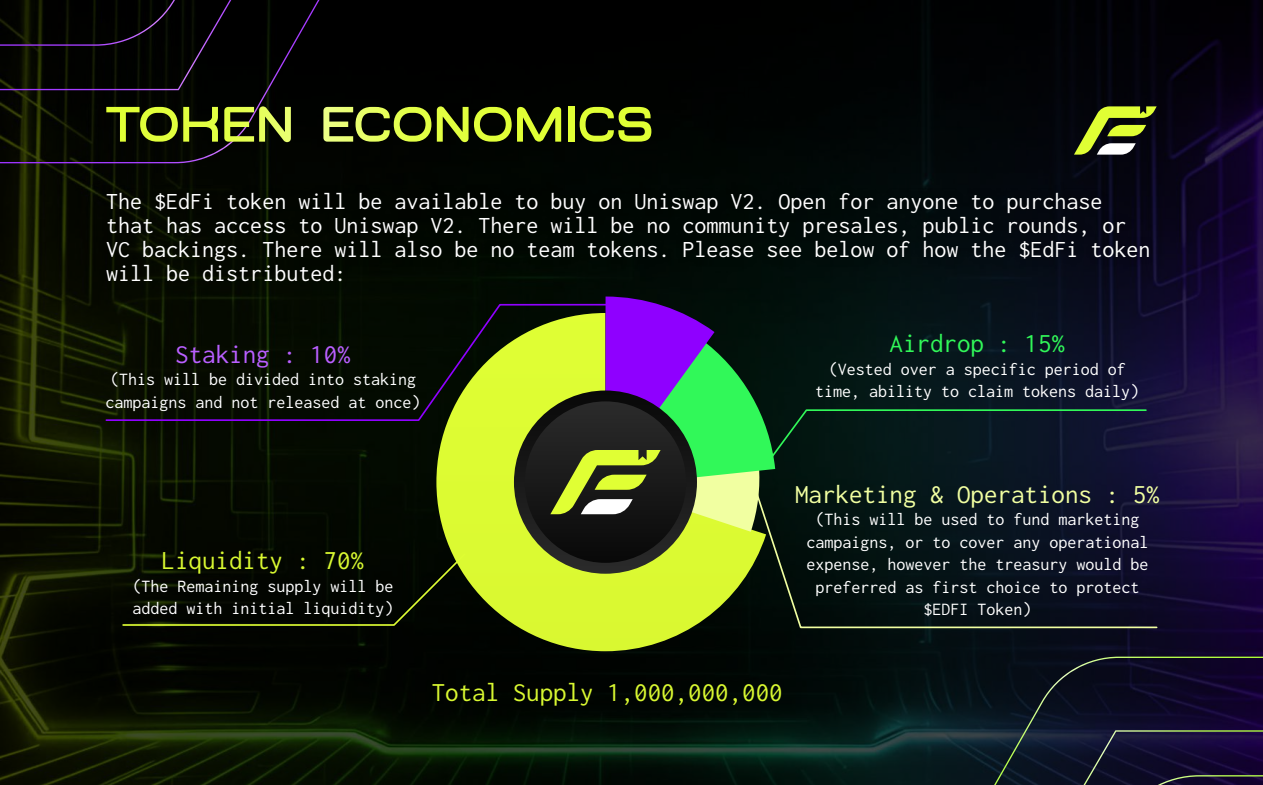
<style>
.page{position:relative;width:1263px;height:785px;background:#fff}
.page>*{position:absolute;margin:0;border:0;box-sizing:border-box;transform-origin:0 0}
.t1{font:27px "Inconsolata";color:#d9f831}
.t2{font:27px "Inconsolata";color:#f1ffa1}
.t3{font:27px "Inconsolata";color:#31f859}
.t4{font:27px "Inconsolata";color:#b95fff}
.t5{font:24px/24px "Inconsolata";color:#fff}
.t6{font:18px/22.5px "Inconsolata";color:#fff}
</style>
<div class="page">
<img style="left:0;top:0;width:1263px;height:784px">
<img style="left:97px;top:183px;width:1062px;height:108px">
<svg style="left:0;top:0;width:401px;height:163px;background:#060604"></svg>
<svg style="left:891px;top:656px;width:372px;height:128px;background:#101528"></svg>
<svg style="left:106px;top:107px;width:112px;height:35px;background:#566316"></svg>
<svg style="left:224px;top:106px;width:67px;height:36px;background:#738030"></svg>
<svg style="left:323px;top:107px;width:108px;height:35px;background:#65702b"></svg>
<svg style="left:437px;top:106px;width:124px;height:36px;background:#637219"></svg>
<div style="left:568px;top:107px;width:6px;height:35px;background:#e0ff35"></div>
<svg style="left:580px;top:107px;width:71px;height:35px;background:#697919"></svg>
<svg style="left:1074px;top:106px;width:83px;height:48px;background:#677230"></svg>
<svg style="left:436px;top:421px;width:330px;height:230px;background:#aec727"></svg>
<svg style="left:514px;top:390px;width:183px;height:183px;background:#212120"></svg>
<svg style="left:525px;top:401px;width:161px;height:161px;background:#111"></svg>
<svg style="left:550px;top:296px;width:597px;height:235px;background:#223434"></svg>
<svg style="left:751px;top:478px;width:407px;height:150px;background:#0b161b"></svg>
<svg style="left:121px;top:551px;width:346px;height:75px;background:#0a0f02"></svg>
<svg style="left:105px;top:303px;width:511px;height:118px;background:#313712"></svg>
<p class="t5" style="left:106px;top:189px;width:1045px">The $EdFi token will be available to buy on Uniswap V2. Open for anyone to purchase that has access to Uniswap V2. There will be no community presales, public rounds, or VC backings. There will also be no team tokens. Please see below of how the $EdFi token will be distributed:</p>
<h1 class="t4" style="left:175px;top:339px;width:177px">Staking : 10%</h1>
<p class="t6" style="left:106px;top:368px;width:317px">(This will be divided into staking campaigns and not released at once)</p>
<h1 class="t3" style="left:889px;top:329px;width:177px">Airdrop : 15%</h1>
<p class="t6" style="left:815px;top:357px;width:325px;text-align:center">(Vested over a specific period of time, ability to claim tokens daily)</p>
<h1 class="t1" style="left:162px;top:545px;width:204px">Liquidity : 70%</h1>
<p class="t6" style="left:132px;top:574px;width:262px">(The Remaining supply will be added with initial liquidity)</p>
<h1 class="t2" style="left:795px;top:479px;width:366px">Marketing &amp; Operations : 5%</h1>
<p class="t6" style="left:806px;top:508px;width:343px;text-align:center">(This will be used to fund marketing campaigns, or to cover any operational expense, however the treasury would be preferred as first choice to protect $EDFI Token)</p>
<h1 class="t1" style="left:432px;top:677px;width:352px">Total Supply 1,000,000,000</h1>
</div>
